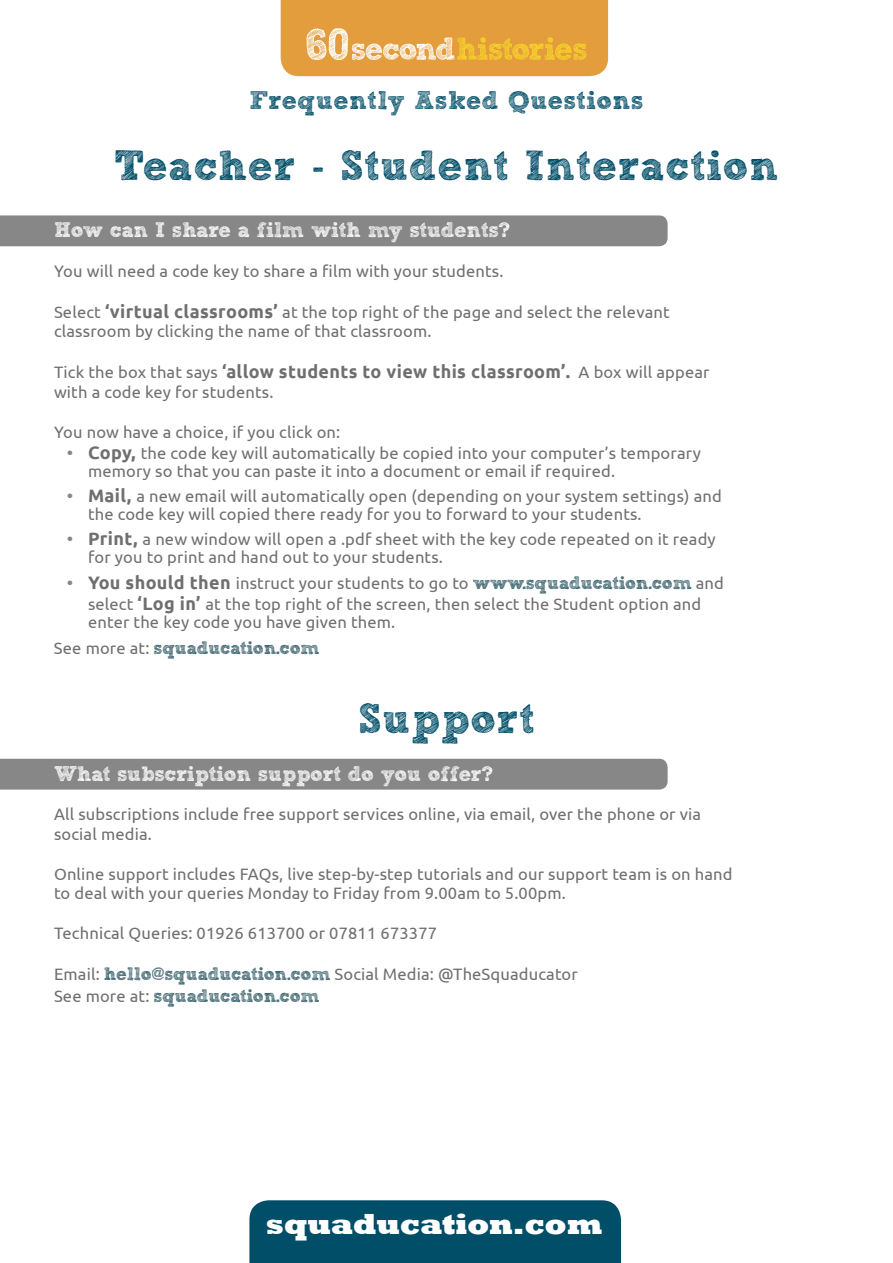
<style>
.page{position:relative;width:893px;height:1263px;background:#fff}
.page>*{position:absolute;margin:0;border:0;box-sizing:border-box;transform-origin:0 0}
.t1{font:700 42px "Sketch Block";letter-spacing:.02em;color:#014e68}
.t2{font:800 29.85px "Rockwell";letter-spacing:-.01em;color:#fff}
.t3{font:700 25.5px "Sketch Block";letter-spacing:.02em;color:#014e68}
.t4{font:700 21px "Sketch Block";letter-spacing:-.01em;color:#fff}
.t5{font:700 18px "Ubuntu";letter-spacing:.02em;color:#706f6f}
.t6{font:700 18px "Sketch Block";letter-spacing:-.01em;color:#345d67}
.t7{font:16.5px/19.8px "Ubuntu";letter-spacing:.01em;color:#706f6f}
.s1{font-weight:700;font-size:18px}
.s2{font-weight:400;font-size:16.5px}
.s3{font-size:18px;color:#878787}
.s4{font-family:"Sketch Block";font-weight:700;font-size:18px;color:#345d67}
.s5{font-family:"Ubuntu";font-weight:400;font-size:16.5px;color:#706f6f}
</style>
<div class="page">
<svg style="left:281px;top:0;width:327px;height:76px;background:#e6a547"></svg>
<div style="left:249px;top:1200px;width:372px;height:63px;background:#014e68"></div>
<div style="left:0;top:215px;width:668px;height:31px;background:#878787"></div>
<div style="left:0;top:759px;width:668px;height:31px;background:#878787"></div>
<h3 class="t3" style="left:250px;top:84px;width:395px">Frequently Asked Questions</h3>
<h1 class="t1" style="left:114px;top:140px;width:666px">Teacher - Student Interaction</h1>
<p class="t4" style="left:54px;top:217px;width:458px">How can I share a film with my students?</p>
<p class="t7" style="left:54px;top:261px;width:451px">You will need a code key to share a film with your students.</p>
<p class="t7" style="left:54px;top:301px;width:617px">Select <span class="s1">‘virtual classrooms’</span> at the top right of the page and select the relevant classroom by clicking the name of that classroom.</p>
<p class="t5" style="left:54px;top:361px;width:657px"><span class="s2">Tick the box that says</span> ‘allow students to view this classroom’. <span class="s2">A box will appear</span></p>
<p class="t7" style="left:54px;top:382px;width:221px">with a code key for students.</p>
<p class="t7" style="left:54px;top:421px;width:288px">You now have a choice, if you click on:</p>
<p class="t7" style="left:88px;top:443px;width:614px;line-height:18px;text-indent:-21px"><span class="s3">•</span> <span class="s1">Copy,</span> the code key will automatically be copied into your computer’s temporary memory so that you can paste it into a document or email if required.</p>
<p class="t7" style="left:88px;top:487px;width:635px;line-height:18px;text-indent:-21px"><span class="s3">•</span> <span class="s1">Mail,</span> a new email will automatically open (depending on your system settings) and the code key will copied there ready for you to forward to your students.</p>
<p class="t7" style="left:88px;top:530px;width:629px;line-height:18px;text-indent:-21px"><span class="s3">•</span> <span class="s1">Print,</span> a new window will open a .pdf sheet with the key code repeated on it ready for you to print and hand out to your students.</p>
<p class="t7" style="left:67px;top:572px;width:659px;line-height:21px;text-align:center"><span class="s3">•</span> <span class="s1">You should then</span> instruct your students to go to <span class="s4">www.squaducation.com</span> and select <span class="s1">‘Log in’</span> at the top right of the screen, then select the Student option and</p>
<p class="t7" style="left:88px;top:612px;width:309px">enter the key code you have given them.</p>
<p class="t6" style="left:54px;top:637px;width:267px"><span class="s5">See more at:</span> squaducation.com</p>
<h1 class="t1" style="left:358px;top:693px;width:178px">Support</h1>
<p class="t4" style="left:54px;top:760px;width:441px">What subscription support do you offer?</p>
<p class="t7" style="left:54px;top:804px;width:649px">All subscriptions include free support services online, via email, over the phone or via social media.</p>
<p class="t7" style="left:54px;top:863px;width:680px">Online support includes FAQs, live step-by-step tutorials and our support team is on hand to deal with your queries Monday to Friday from 9.00am to 5.00pm.</p>
<p class="t7" style="left:54px;top:923px;width:385px">Technical Queries: 01926 613700 or 07811 673377</p>
<p class="t7" style="left:54px;top:964px;width:525px">Email: <span class="s4">hello@squaducation.com</span> Social Media: @TheSquaducator</p>
<p class="t6" style="left:54px;top:985px;width:267px"><span class="s5">See more at:</span> squaducation.com</p>
<h2 class="t2" style="left:266px;top:1206px;width:338px">squaducation.com</h2>
</div>
